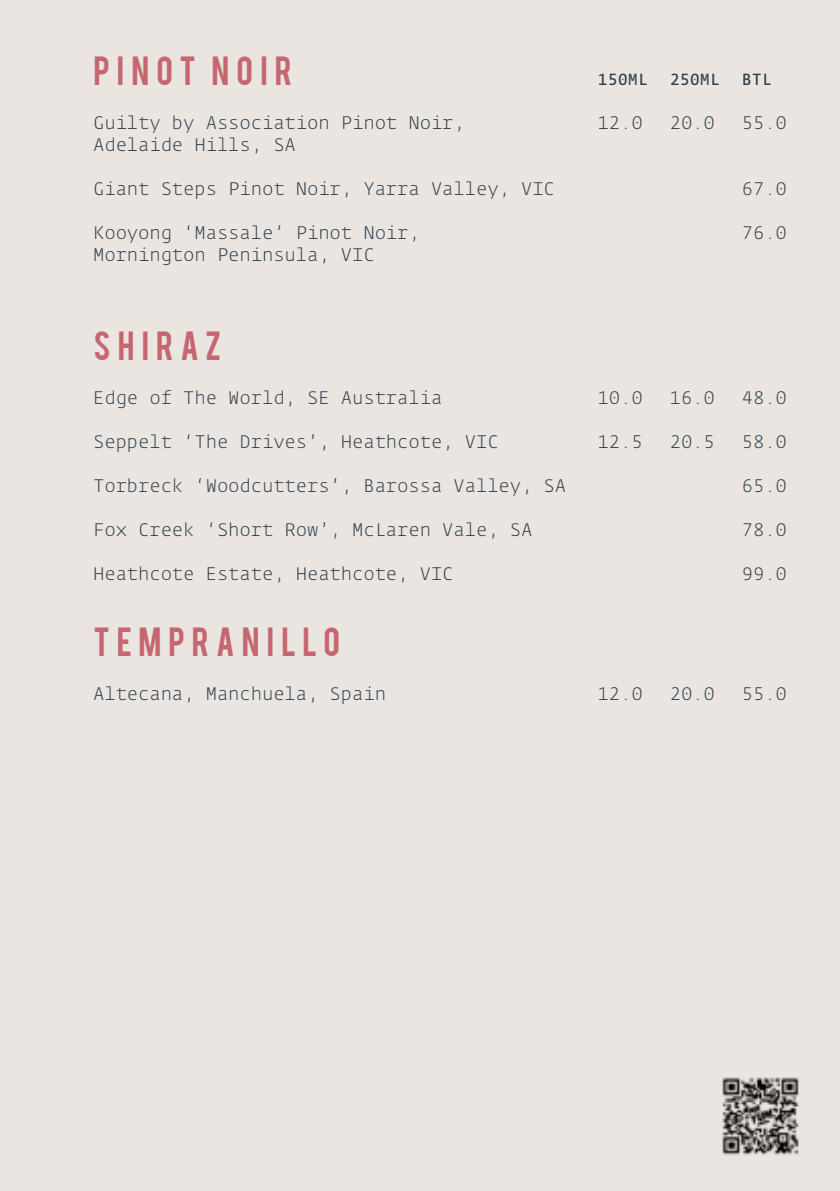
<style>
.page{position:relative;width:840px;height:1191px;background:#fff}
.page>*{position:absolute;margin:0;border:0;box-sizing:border-box;transform-origin:0 0}
.t1{font:32px "Bebas";letter-spacing:.22em;color:#c56670}
.t2{font:300 18px "Fedra Mono";letter-spacing:.025em;color:#30404c}
.t3{font:16px "Fedra Mono";letter-spacing:.025em;color:#30404c}
</style>
<div class="page">
<div style="left:0;top:0;width:839px;height:1191px;background:#eae5e0"></div>
<img style="left:722px;top:1077px;width:77px;height:78px">
<h1 class="t1" style="left:93px;top:47px;width:200px">PINOT NOIR</h1>
<p class="t3" style="left:597px;top:69px;width:51px">150ML</p>
<p class="t3" style="left:669px;top:69px;width:51px">250ML</p>
<p class="t3" style="left:741px;top:69px;width:31px">BTL</p>
<p class="t2" style="left:93px;top:112px;width:372px">Guilty by Association Pinot Noir,</p>
<p class="t2" style="left:597px;top:112px;width:46px">12.0</p>
<p class="t2" style="left:669px;top:112px;width:46px">20.0</p>
<p class="t2" style="left:741px;top:112px;width:46px">55.0</p>
<p class="t2" style="left:93px;top:134px;width:204px">Adelaide Hills, SA</p>
<p class="t2" style="left:93px;top:178px;width:462px">Giant Steps Pinot Noir, Yarra Valley, VIC</p>
<p class="t2" style="left:741px;top:178px;width:46px">67.0</p>
<p class="t2" style="left:93px;top:222px;width:327px">Kooyong ‘Massale’ Pinot Noir,</p>
<p class="t2" style="left:741px;top:222px;width:46px">76.0</p>
<p class="t2" style="left:93px;top:244px;width:282px">Mornington Peninsula, VIC</p>
<h1 class="t1" style="left:93px;top:322px;width:129px">SHIRAZ</h1>
<p class="t2" style="left:93px;top:387px;width:350px">Edge of The World, SE Australia</p>
<p class="t2" style="left:597px;top:387px;width:46px">10.0</p>
<p class="t2" style="left:669px;top:387px;width:46px">16.0</p>
<p class="t2" style="left:741px;top:387px;width:46px">48.0</p>
<p class="t2" style="left:93px;top:431px;width:406px">Seppelt ‘The Drives’, Heathcote, VIC</p>
<p class="t2" style="left:597px;top:431px;width:46px">12.5</p>
<p class="t2" style="left:669px;top:431px;width:46px">20.5</p>
<p class="t2" style="left:741px;top:431px;width:46px">58.0</p>
<p class="t2" style="left:93px;top:475px;width:474px">Torbreck ‘Woodcutters’, Barossa Valley, SA</p>
<p class="t2" style="left:741px;top:475px;width:46px">65.0</p>
<p class="t2" style="left:93px;top:519px;width:440px">Fox Creek ‘Short Row’, McLaren Vale, SA</p>
<p class="t2" style="left:741px;top:519px;width:46px">78.0</p>
<p class="t2" style="left:93px;top:563px;width:361px">Heathcote Estate, Heathcote, VIC</p>
<p class="t2" style="left:741px;top:563px;width:46px">99.0</p>
<h1 class="t1" style="left:93px;top:619px;width:248px">TEMPRANILLO</h1>
<p class="t2" style="left:93px;top:683px;width:294px">Altecana, Manchuela, Spain</p>
<p class="t2" style="left:597px;top:683px;width:46px">12.0</p>
<p class="t2" style="left:669px;top:683px;width:46px">20.0</p>
<p class="t2" style="left:741px;top:683px;width:46px">55.0</p>
</div>
